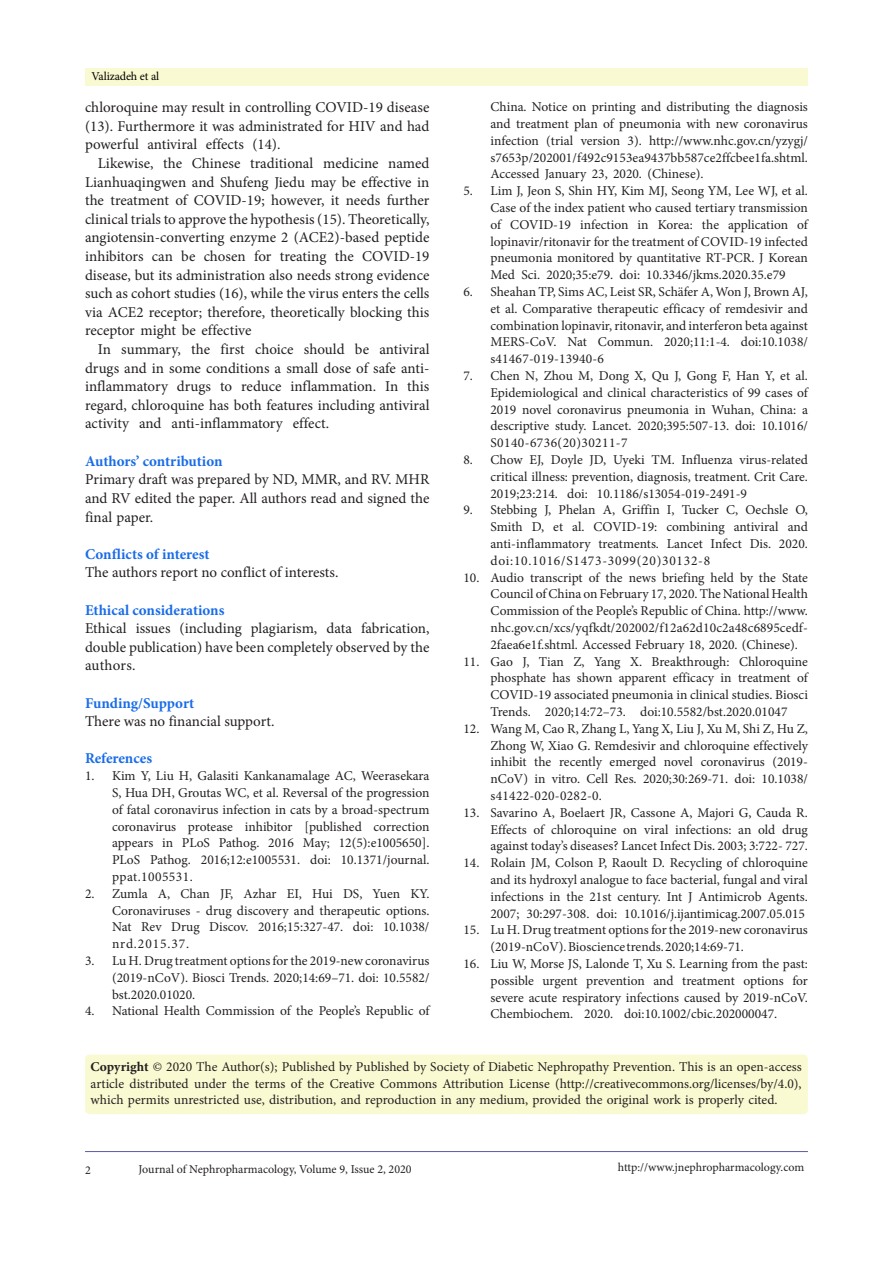
<style>
.page{position:relative;width:893px;height:1263px;background:#fff}
.page>*{position:absolute;margin:0;border:0;box-sizing:border-box;transform-origin:0 0}
.t1{font:15px/18.6px "Minion Pro";color:#231f20;text-align:justify}
.t2{font:700 15px "Minion Pro";letter-spacing:-.005em;color:#196ce8}
.t3{font:13.5px/16.8px "Minion Pro";color:#231f20;text-align:justify}
.t4{font:13.5px/16.8px "Minion Pro";color:#222;text-align:justify}
.t5{font:12px "Minion Pro";letter-spacing:-.005em;color:#231f20}
.t6{font:12px "Minion Pro";letter-spacing:-.01em;color:#000001}
.s1{color:#231f20}
.s2{font-weight:700}
</style>
<div class="page">
<hr style="left:85px;top:1151px;width:723px;height:1px;background:#5e5ca5">
<div style="left:85px;top:68px;width:723px;height:17px;background:#fafad2"></div>
<div style="left:85px;top:1054px;width:723px;height:60px;background:#fafad2;border-radius:4px"></div>
<p class="t6" style="left:91px;top:68px;width:69px">Valizadeh et al</p>
<p class="t1" style="left:85px;top:98px;width:346px">chloroquine may result in controlling COVID-19 disease (13). Furthermore it was administrated for HIV and had powerful antiviral effects (14).</p>
<p class="t1" style="left:85px;top:154px;width:346px;text-indent:13px">Likewise, the Chinese traditional medicine named Lianhuaqingwen and Shufeng Jiedu may be effective in the treatment of COVID-19; however, it needs further clinical trials to approve the hypothesis (15). Theoretically, angiotensin-converting enzyme 2 (ACE2)-based peptide inhibitors can be chosen for treating the COVID-19 disease, but its administration also needs strong evidence such as cohort studies (16), while the virus enters the cells via ACE2 receptor; therefore, theoretically blocking this receptor might be effective</p>
<p class="t1" style="left:85px;top:340px;width:346px;text-indent:13px">In summary, the first choice should be antiviral drugs and in some conditions a small dose of safe anti&shy;inflammatory drugs to reduce inflammation. In this regard, chloroquine has both features including antiviral activity and anti-inflammatory effect.</p>
<p class="t2" style="left:85px;top:450px;width:139px">Authors’ contribution</p>
<p class="t1" style="left:85px;top:470px;width:346px">Primary draft was prepared by ND, MMR, and RV. MHR and RV edited the paper. All authors read and signed the final paper.</p>
<p class="t2" style="left:85px;top:543px;width:126px">Conflicts of interest</p>
<p class="t1" style="left:85px;top:563px;width:255px">The authors report no conflict of interests.</p>
<p class="t2" style="left:85px;top:599px;width:141px">Ethical considerations</p>
<p class="t1" style="left:85px;top:619px;width:346px">Ethical issues (including plagiarism, data fabrication, double publication) have been completely observed by the authors.</p>
<p class="t2" style="left:85px;top:692px;width:111px">Funding/Support</p>
<p class="t1" style="left:85px;top:712px;width:191px">There was no financial support.</p>
<p class="t2" style="left:85px;top:748px;width:69px">References</p>
<p class="t3" style="left:112px;top:767px;width:319px;text-indent:-27px">1. Kim Y, Liu H, Galasiti Kankanamalage AC, Weerasekara S, Hua DH, Groutas WC, et al. Reversal of the progression of fatal coronavirus infection in cats by a broad-spectrum coronavirus protease inhibitor [published correction appears in PLoS Pathog. 2016 May; 12(5):e1005650].<br>PLoS Pathog. 2016;12:e1005531. doi: 10.1371/journal. ppat.1005531.</p>
<p class="t3" style="left:112px;top:885px;width:319px;text-indent:-27px">2. Zumla A, Chan JF, Azhar EI, Hui DS, Yuen KY.<br>Coronaviruses - drug discovery and therapeutic options.<br>Nat Rev Drug Discov. 2016;15:327-47. doi: 10.1038/ nrd.2015.37.</p>
<p class="t3" style="left:112px;top:952px;width:319px;text-indent:-27px">3. Lu H. Drug treatment options for the 2019-new coronavirus (2019-nCoV). Biosci Trends. 2020;14:69–71. doi: 10.5582/ bst.2020.01020.</p>
<p class="t3" style="left:85px;top:1003px;width:346px">4. National Health Commission of the People’s Republic of</p>
<p class="t3" style="left:490px;top:99px;width:319px">China. Notice on printing and distributing the diagnosis and treatment plan of pneumonia with new coronavirus infection (trial version 3). http://www.nhc.gov.cn/yzygj/ s7653p/202001/f492c9153ea9437bb587ce2ffcbee1fa.shtml.<br>Accessed January 23, 2020. (Chinese).</p>
<p class="t3" style="left:490px;top:183px;width:319px;text-indent:-27px">5. Lim J, Jeon S, Shin HY, Kim MJ, Seong YM, Lee WJ, et al.<br>Case of the index patient who caused tertiary transmission of COVID-19 infection in Korea: the application of lopinavir/ritonavir for the treatment of COVID-19 infected pneumonia monitored by quantitative RT-PCR. J Korean Med Sci. 2020;35:e79. doi: 10.3346/jkms.2020.35.e79</p>
<p class="t3" style="left:490px;top:283px;width:319px;text-indent:-27px">6. Sheahan TP, Sims AC, Leist SR, Schäfer A, Won J, Brown AJ, et al. Comparative therapeutic efficacy of remdesivir and combination lopinavir, ritonavir, and interferon beta against MERS-CoV. Nat Commun. 2020;11:1-4. doi:10.1038/ s41467-019-13940-6</p>
<p class="t3" style="left:490px;top:367px;width:319px;text-indent:-27px">7. Chen N, Zhou M, Dong X, Qu J, Gong F, Han Y, et al.<br>Epidemiological and clinical characteristics of 99 cases of 2019 novel coronavirus pneumonia in Wuhan, China: a descriptive study. Lancet. 2020;395:507-13. doi: 10.1016/ S0140-6736(20)30211-7</p>
<p class="t3" style="left:490px;top:451px;width:319px;text-indent:-27px">8. Chow EJ, Doyle JD, Uyeki TM. Influenza virus-related critical illness: prevention, diagnosis, treatment. Crit Care.<br>2019;23:214. doi: 10.1186/s13054-019-2491-9</p>
<p class="t3" style="left:490px;top:502px;width:319px;text-indent:-27px">9. Stebbing J, Phelan A, Griffin I, Tucker C, Oechsle O, Smith D, et al. COVID-19: combining antiviral and anti-inflammatory treatments. Lancet Infect Dis. 2020. doi:10.1016/S1473-3099(20)30132-8</p>
<p class="t3" style="left:490px;top:569px;width:319px;text-indent:-27px">10. Audio transcript of the news briefing held by the State Council of China on February 17, 2020. The National Health Commission of the People’s Republic of China. http://www. nhc.gov.cn/xcs/yqfkdt/202002/f12a62d10c2a48c6895cedf-2faea6e1f.shtml. Accessed February 18, 2020. (Chinese).</p>
<p class="t3" style="left:490px;top:653px;width:319px;text-indent:-27px">11. Gao J, Tian Z, Yang X. Breakthrough: Chloroquine phosphate has shown apparent efficacy in treatment of COVID-19 associated pneumonia in clinical studies. Biosci Trends. 2020;14:72–73. doi:10.5582/bst.2020.01047</p>
<p class="t3" style="left:490px;top:720px;width:319px;text-indent:-27px">12. Wang M, Cao R, Zhang L, Yang X, Liu J, Xu M, Shi Z, Hu Z, Zhong W, Xiao G. Remdesivir and chloroquine effectively inhibit the recently emerged novel coronavirus (2019- nCoV) in vitro. Cell Res. 2020;30:269-71. doi: 10.1038/ s41422-020-0282-0.</p>
<p class="t3" style="left:490px;top:804px;width:319px;text-indent:-27px">13. Savarino A, Boelaert JR, Cassone A, Majori G, Cauda R.<br>Effects of chloroquine on viral infections: an old drug against today’s diseases? Lancet Infect Dis. 2003; 3:722- 727.</p>
<p class="t4" style="left:490px;top:855px;width:319px;text-indent:-27px">14. Rolain JM, Colson P, Raoult D. Recycling of chloroquine and its hydroxyl analogue to face bacterial, fungal and viral infections in the 21st century. <span class="s1">Int J Antimicrob Agents</span>.<br>2007; 30:297-308. <span class="s1">doi: 10.1016/j.ijantimicag.2007.05.015</span></p>
<p class="t3" style="left:490px;top:922px;width:319px;text-indent:-27px">15. Lu H. Drug treatment options for the 2019-new coronavirus (2019-nCoV). Bioscience trends. 2020;14:69-71.</p>
<p class="t3" style="left:490px;top:955px;width:319px;text-indent:-27px">16. Liu W, Morse JS, Lalonde T, Xu S. Learning from the past: possible urgent prevention and treatment options for severe acute respiratory infections caused by 2019-nCoV.<br>Chembiochem. 2020. doi:10.1002/cbic.202000047.</p>
<p class="t3" style="left:91px;top:1059px;width:713px"><span class="s2">Copyright</span> © 2020 The Author(s); Published by Published by Society of Diabetic Nephropathy Prevention. This is an open-access article distributed under the terms of the Creative Commons Attribution License (http://creativecommons.org/licenses/by/4.0), which permits unrestricted use, distribution, and reproduction in any medium, provided the original work is properly cited.</p>
<p class="t5" style="left:85px;top:1162px;width:7px">2</p>
<p class="t5" style="left:139px;top:1161px;width:275px">Journal of Nephropharmacology, Volume 9, Issue 2, 2020</p>
<p class="t5" style="left:618px;top:1159px;width:188px">http://www.jnephropharmacology.com</p>
</div>
